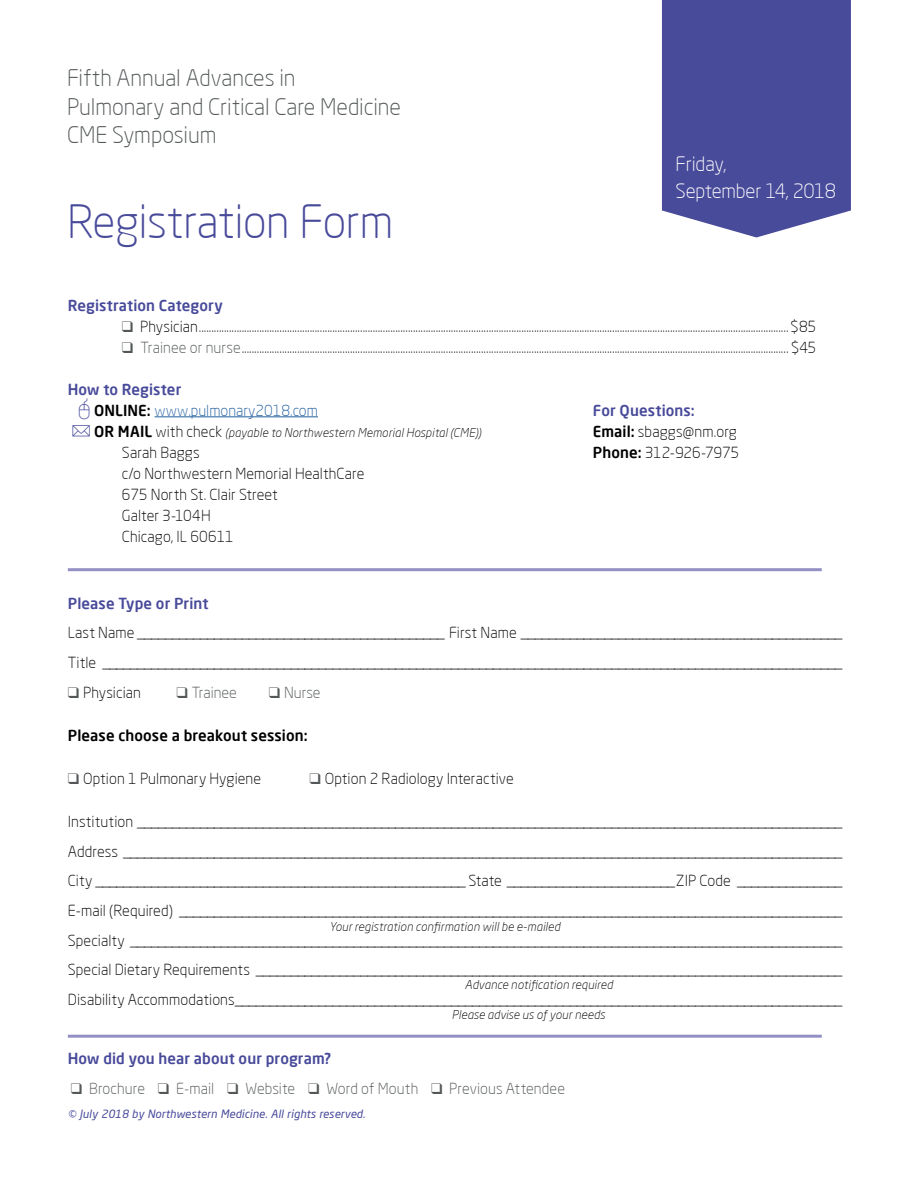
<style>
.page{position:relative;width:918px;height:1188px;background:#fff}
.page>*{position:absolute;margin:0;border:0;box-sizing:border-box;transform-origin:0 0}
.t1{font:300 45px "Neo Sans Pro";letter-spacing:-.01em;color:#484a9a}
.t2{font:300 22.5px/28.5px "Neo Sans Pro";letter-spacing:-.005em;color:#535758}
.t3{font:300 19.5px/27px "Neo Sans Pro";letter-spacing:-.01em;color:#fff}
.t4{font:300 15px/29.7px "Neo Sans Pro";letter-spacing:.005em;color:#000}
.t5{font:300 15px "Neo Sans Pro";letter-spacing:.005em;color:#535758}
.t6{font:500 15px "Neo Sans Pro";letter-spacing:.01em;color:#484a9a}
.t7{font:300 15px/21px "Neo Sans Pro";color:#215e9e}
.t8{font:500 15px "Neo Sans Pro";letter-spacing:.01em;color:#000}
.t9{font:italic 300 12px "Neo Sans Pro";letter-spacing:.01em;color:#000}
.t10{font:italic 11.25px "Neo Sans Pro";letter-spacing:.01em;color:#484a9a}
.s1{color:#535758}
.s2{font-weight:500;color:#484a9a}
.s3{font-weight:500;color:#000}
.s4{font-weight:500;font-style:normal;font-size:15px}
.s5{font-style:normal;font-size:15px}
.s6{font-weight:500}
</style>
<div class="page">
<hr style="left:68px;top:1035px;width:754px;height:3px;background:#9490c3">
<div style="left:662px;top:0;width:189px;height:237px;background:#484a9a"></div>
<hr style="left:155px;top:417px;width:163px;height:1px;background:#215e9e">
<hr style="left:68px;top:568px;width:754px;height:3px;background:#9490c3">
<h2 class="t2" style="left:67px;top:63px;width:335px">Fifth Annual Advances in<br>Pulmonary and Critical Care Medicine<br>CME Symposium</h2>
<h1 class="t1" style="left:67px;top:194px;width:328px">Registration Form</h1>
<h3 class="t3" style="left:676px;top:150px;width:162px">Friday,<br>September 14, 2018</h3>
<p class="t6" style="left:68px;top:296px;width:156px">Registration Category</p>
<p class="t4" style="left:122px;top:311px;width:696px"><span class="s1">❑</span> Physician..........................................................................................................................................................................................................................................$85</p>
<p class="t4" style="left:122px;top:332px;width:696px"><span class="s1">❑ Trainee or nurse</span>......................................................................................................................................................................................................................... $45</p>
<p class="t7" style="left:94px;top:379px;width:225px;text-indent:-26px"><span class="s2">How to Register<br></span><span class="s3">ONLINE:</span> www.pulmonary2018.com</p>
<p class="t9" style="left:94px;top:425px;width:389px"><span class="s4">OR MAIL</span> <span class="s5">with check</span> (payable to Northwestern Memorial Hospital (CME))</p>
<p class="t4" style="left:122px;top:442px;width:244px;line-height:21px">Sarah Baggs<br>c/o Northwestern Memorial HealthCare<br>675 North St. Clair Street<br>Galter 3-104H<br>Chicago, IL 60611</p>
<p class="t4" style="left:593px;top:400px;width:148px;line-height:21px"><span class="s2">For Questions:<br></span><span class="s6">Email:</span> sbaggs@nm.org<br><span class="s6">Phone:</span> 312-926-7975</p>
<p class="t6" style="left:68px;top:594px;width:142px">Please Type or Print</p>
<p class="t4" style="left:68px;top:618px;width:776px">Last Name ____________________________________________ First Name ______________________________________________<br>Title __________________________________________________________________________________________________________</p>
<p class="t4" style="left:68px;top:677px;width:75px"><span class="s1">❑</span> Physician</p>
<p class="t5" style="left:176px;top:683px;width:62px">❑ Trainee</p>
<p class="t5" style="left:269px;top:683px;width:53px">❑ Nurse</p>
<p class="t8" style="left:68px;top:726px;width:241px">Please choose a breakout session:</p>
<p class="t4" style="left:68px;top:763px;width:195px"><span class="s1">❑</span> Option 1 Pulmonary Hygiene</p>
<p class="t4" style="left:309px;top:763px;width:206px"><span class="s1">❑</span> Option 2 Radiology Interactive</p>
<p class="t4" style="left:68px;top:807px;width:776px;text-align:justify">Institution _____________________________________________________________________________________________________ Address _______________________________________________________________________________________________________ City _____________________________________________________ State ________________________ZIP Code _______________ E-mail (Required) _______________________________________________________________________________________________ Specialty ______________________________________________________________________________________________________ Special Dietary Requirements ____________________________________________________________________________________ Disability Accommodations_______________________________________________________________________________________</p>
<p class="t9" style="left:329px;top:919px;width:232px">Your registration confirmation will be e-mailed</p>
<p class="t9" style="left:465px;top:978px;width:149px">Advance notification required</p>
<p class="t9" style="left:452px;top:1007px;width:155px">Please advise us of your needs</p>
<p class="t6" style="left:68px;top:1049px;width:265px">How did you hear about our program?</p>
<p class="t5" style="left:71px;top:1079px;width:496px">❑ Brochure ❑ E-mail ❑ Website ❑ Word of Mouth ❑ Previous Attendee</p>
<p class="t10" style="left:68px;top:1107px;width:299px">© July 2018 by Northwestern Medicine. All rights reserved.</p>
</div>
